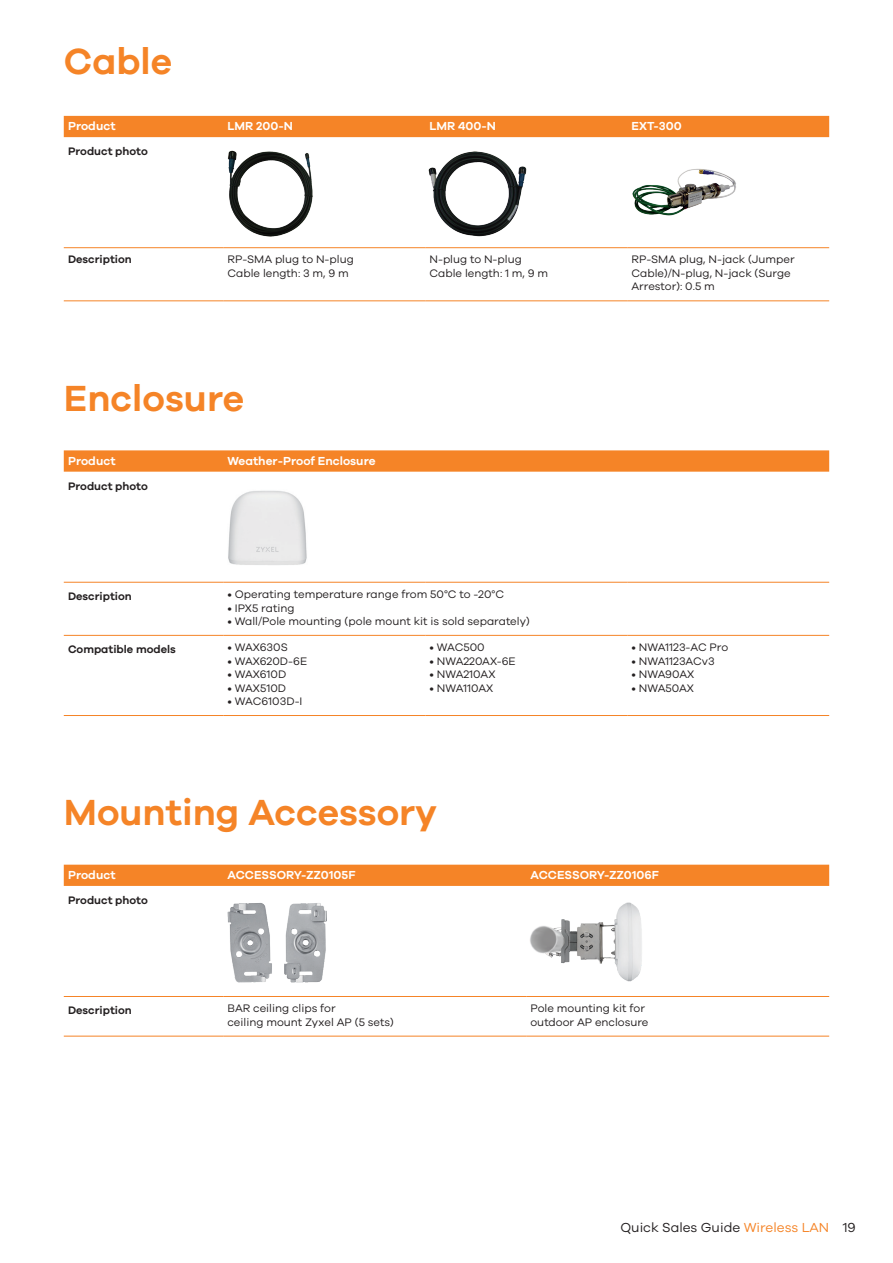
<style>
.page{position:relative;width:893px;height:1263px;background:#fff}
.page>*{position:absolute;margin:0;border:0;box-sizing:border-box;transform-origin:0 0}
.Title-20pt{font:600 37.5px "Galano Grotesque";color:#f58427}
.t1{font:13.5px "Galano Grotesque";color:#231f20}
.table_bold{font:600 12px "Galano Grotesque";color:#fff}
.table_texts{font:11.25px/13.5px "Galano Grotesque";color:#231f20}
.table_bold-2{font:600 11.25px "Galano Grotesque";color:#231f20}
.table_texts-2{font:600 11.25px "Galano Grotesque";color:#231f20}
.s1{color:#f58427}
</style>
<div class="page">
<div style="left:64px;top:116px;width:765px;height:21px;background:#f58427"></div>
<hr style="left:64px;top:247px;width:159px;height:1px;background:#f58427">
<hr style="left:223px;top:247px;width:202px;height:1px;background:#f58427">
<hr style="left:425px;top:247px;width:202px;height:1px;background:#f58427">
<hr style="left:627px;top:247px;width:202px;height:1px;background:#f58427">
<hr style="left:64px;top:301px;width:159px;height:1px;background:#f58427">
<hr style="left:223px;top:301px;width:202px;height:1px;background:#f58427">
<hr style="left:425px;top:301px;width:202px;height:1px;background:#f58427">
<hr style="left:627px;top:301px;width:202px;height:1px;background:#f58427">
<svg style="left:64px;top:450px;width:765px;height:22px;background:#f5882e"></svg>
<hr style="left:64px;top:582px;width:159px;height:1px;background:#f58427">
<hr style="left:223px;top:582px;width:202px;height:1px;background:#f58427">
<hr style="left:425px;top:582px;width:202px;height:1px;background:#f58427">
<hr style="left:627px;top:582px;width:202px;height:1px;background:#f58427">
<hr style="left:64px;top:635px;width:159px;height:1px;background:#f58427">
<hr style="left:223px;top:635px;width:202px;height:1px;background:#f58427">
<hr style="left:425px;top:635px;width:202px;height:1px;background:#f58427">
<hr style="left:627px;top:635px;width:202px;height:1px;background:#f58427">
<hr style="left:64px;top:715px;width:159px;height:1px;background:#f58427">
<hr style="left:223px;top:715px;width:202px;height:1px;background:#f58427">
<hr style="left:425px;top:715px;width:202px;height:1px;background:#f58427">
<hr style="left:627px;top:715px;width:202px;height:1px;background:#f58427">
<div style="left:64px;top:865px;width:765px;height:21px;background:#f58427"></div>
<hr style="left:64px;top:996px;width:159px;height:1px;background:#f58427">
<hr style="left:223px;top:996px;width:303px;height:1px;background:#f58427">
<hr style="left:526px;top:996px;width:303px;height:1px;background:#f58427">
<hr style="left:64px;top:1036px;width:159px;height:1px;background:#f58427">
<hr style="left:223px;top:1036px;width:303px;height:1px;background:#f58427">
<hr style="left:526px;top:1036px;width:303px;height:1px;background:#f58427">
<img style="left:632px;top:168px;width:104px;height:48px">
<img style="left:227px;top:150px;width:86px;height:87px">
<img style="left:428px;top:151px;width:99px;height:86px">
<img style="left:228px;top:490px;width:79px;height:75px">
<img style="left:530px;top:902px;width:112px;height:80px">
<img style="left:227px;top:903px;width:100px;height:80px">
<p class="Title-20pt" style="left:64px;top:38px;width:110px">Cable</p>
<p class="table_bold" style="left:68px;top:119px;width:49px">Product</p>
<p class="table_bold" style="left:227px;top:119px;width:67px">LMR 200-N</p>
<p class="table_bold" style="left:429px;top:119px;width:68px">LMR 400-N</p>
<p class="table_bold" style="left:631px;top:119px;width:52px">EXT-300</p>
<p class="table_texts-2" style="left:68px;top:144px;width:81px">Product photo</p>
<p class="table_bold-2" style="left:68px;top:253px;width:65px">Description</p>
<p class="table_texts" style="left:227px;top:253px;width:128px">RP-SMA plug to N-plug</p>
<p class="table_texts" style="left:227px;top:266px;width:123px">Cable length: 3 m, 9 m</p>
<p class="Title-20pt" style="left:64px;top:376px;width:182px">Enclosure</p>
<p class="table_bold" style="left:68px;top:453px;width:49px">Product</p>
<p class="table_bold" style="left:227px;top:453px;width:150px">Weather-Proof Enclosure</p>
<p class="table_texts-2" style="left:68px;top:479px;width:81px">Product photo</p>
<p class="table_texts" style="left:429px;top:253px;width:94px">N-plug to N-plug</p>
<p class="table_texts" style="left:429px;top:266px;width:120px">Cable length: 1 m, 9 m</p>
<p class="table_bold-2" style="left:68px;top:589px;width:65px">Description</p>
<p class="table_texts" style="left:227px;top:587px;width:278px">• Operating temperature range from 50°C to -20°C</p>
<p class="table_texts" style="left:227px;top:601px;width:69px">• IPX5 rating</p>
<p class="table_texts" style="left:227px;top:614px;width:304px">• Wall/Pole mounting (pole mount kit is sold separately)</p>
<p class="table_bold-2" style="left:68px;top:643px;width:109px">Compatible models</p>
<p class="table_texts" style="left:227px;top:640px;width:62px">• WAX630S</p>
<p class="table_texts" style="left:227px;top:654px;width:81px">• WAX620D-6E</p>
<p class="table_texts" style="left:227px;top:667px;width:60px">• WAX610D</p>
<p class="table_texts" style="left:227px;top:681px;width:60px">• WAX510D</p>
<p class="table_texts" style="left:227px;top:694px;width:77px">• WAC6103D-I</p>
<p class="table_texts" style="left:429px;top:640px;width:57px">• WAC500</p>
<p class="table_texts" style="left:429px;top:654px;width:88px">• NWA220AX-6E</p>
<p class="table_texts" style="left:429px;top:667px;width:67px">• NWA210AX</p>
<p class="table_texts" style="left:429px;top:681px;width:65px">• NWA110AX</p>
<p class="Title-20pt" style="left:64px;top:790px;width:375px">Mounting Accessory</p>
<p class="table_texts" style="left:631px;top:253px;width:165px">RP-SMA plug, N-jack (Jumper<br>Cable)/N-plug, N-jack (Surge<br>Arrestor): 0.5 m</p>
<p class="table_texts" style="left:631px;top:640px;width:98px">• NWA1123-AC Pro</p>
<p class="table_texts" style="left:631px;top:654px;width:85px">• NWA1123ACv3</p>
<p class="table_texts" style="left:631px;top:667px;width:64px">• NWA90AX</p>
<p class="table_texts" style="left:631px;top:681px;width:64px">• NWA50AX</p>
<p class="table_bold" style="left:68px;top:867px;width:49px">Product</p>
<p class="table_bold" style="left:227px;top:867px;width:130px">ACCESSORY-ZZ0105F</p>
<p class="table_bold" style="left:530px;top:867px;width:130px">ACCESSORY-ZZ0106F</p>
<p class="table_texts-2" style="left:68px;top:893px;width:81px">Product photo</p>
<p class="table_bold-2" style="left:68px;top:1004px;width:65px">Description</p>
<p class="table_texts" style="left:227px;top:1001px;width:110px">BAR ceiling clips for</p>
<p class="table_texts" style="left:227px;top:1015px;width:168px">ceiling mount Zyxel AP (5 sets)</p>
<p class="table_texts" style="left:530px;top:1001px;width:116px">Pole mounting kit for</p>
<p class="table_texts" style="left:530px;top:1015px;width:119px">outdoor AP enclosure</p>
<p class="t1" style="left:620px;top:1219px;width:210px">Quick Sales Guide <span class="s1">Wireless LAN</span></p>
<p class="t1" style="left:843px;top:1219px;width:15px">19</p>
</div>
